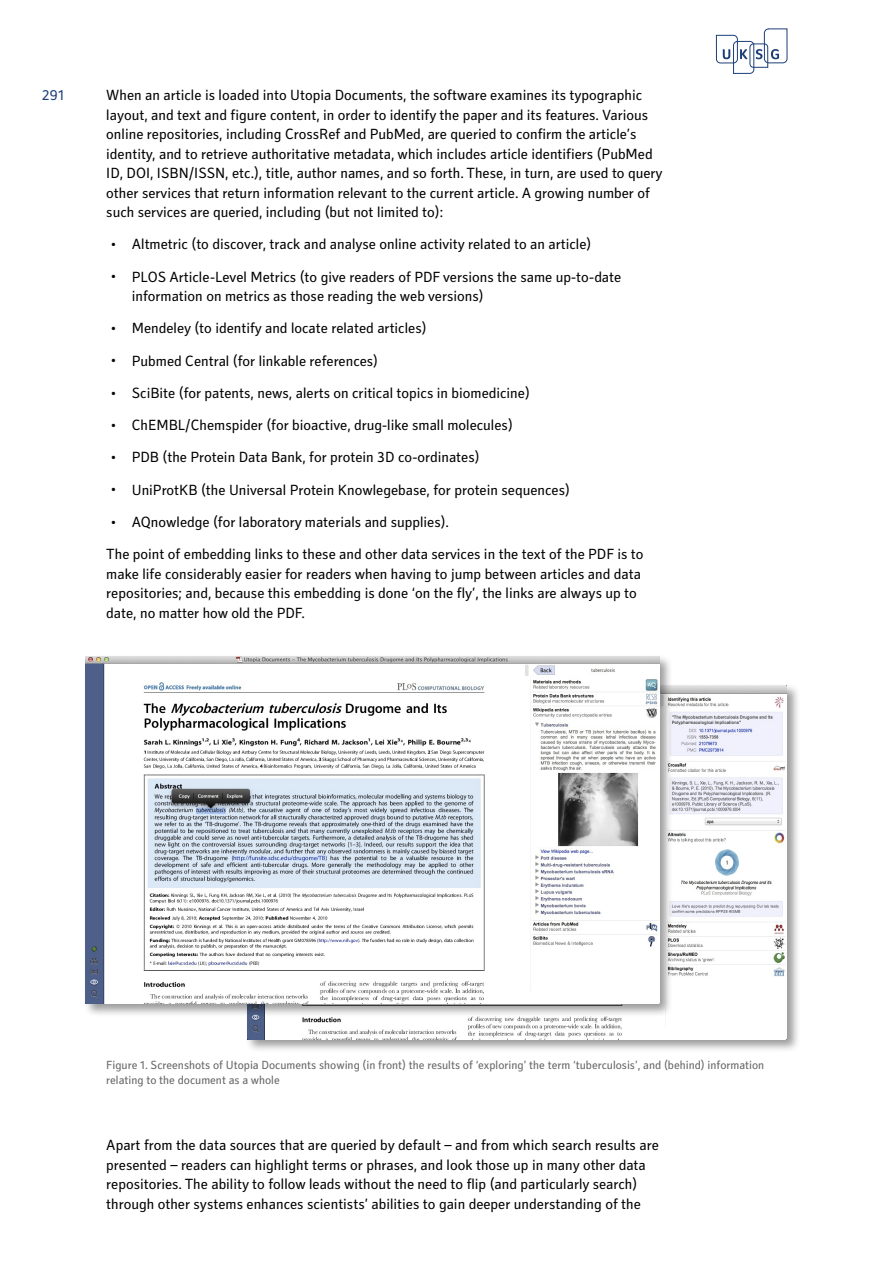
<style>
.page{position:relative;width:893px;height:1263px;background:#fff}
.page>*{position:absolute;margin:0;border:0;box-sizing:border-box;transform-origin:0 0}
.t1{font:15px/19.5px "Secca Std";color:#000}
.t2{font:15px "Secca Std";color:#1d3e79}
.t3{font:12px/14.4px "Secca Std";color:#636362}
.s1{font-size:27px}
</style>
<div class="page">
<svg style="left:716px;top:28px;width:71px;height:46px"></svg>
<div style="left:245px;top:683px;width:556px;height:370px;background:#000;opacity:.4"></div>
<img style="left:247px;top:685px;width:540px;height:354px">
<div style="left:83px;top:654px;width:591px;height:364px;background:#000;opacity:.4"></div>
<img style="left:85px;top:656px;width:574px;height:348px">
<p class="t2" style="left:42px;top:87px;width:24px">291</p>
<p class="t1" style="left:106px;top:86px;width:558px">When an article is loaded into Utopia Documents, the software examines its typographic layout, and text and figure content, in order to identify the paper and its features. Various online repositories, including CrossRef and PubMed, are queried to confirm the article’s identity, and to retrieve authoritative metadata, which includes article identifiers (PubMed ID, DOI, ISBN/ISSN, etc.), title, author names, and so forth. These, in turn, are used to query other services that return information relevant to the current article. A growing number of such services are queried, including (but not limited to):</p>
<p class="t1" style="left:111px;top:229px;width:512px;line-height:32.2px"><span class="s1">·</span> Altmetric (to discover, track and analyse online activity related to an article)<br><span class="s1">·</span> PLOS Article-Level Metrics (to give readers of PDF versions the same up-to-date</p>
<p class="t1" style="left:106px;top:280px;width:539px;line-height:32.2px;text-indent:26px">information on metrics as those reading the web versions)<br><span class="s1">·</span> Mendeley (to identify and locate related articles)<br><span class="s1">·</span> Pubmed Central (for linkable references)<br><span class="s1">·</span> SciBite (for patents, news, alerts on critical topics in biomedicine)<br><span class="s1">·</span> ChEMBL/Chemspider (for bioactive, drug-like small molecules)<br><span class="s1">·</span> PDB (the Protein Data Bank, for protein 3D co-ordinates)<br><span class="s1">·</span> UniProtKB (the Universal Protein Knowlegebase, for protein sequences)<br><span class="s1">·</span> AQnowledge (for laboratory materials and supplies).<br>The point of embedding links to these and other data services in the text of the PDF is to</p>
<p class="t1" style="left:106px;top:564px;width:536px">make life considerably easier for readers when having to jump between articles and data repositories; and, because this embedding is done ‘on the fly’, the links are always up to date, no matter how old the PDF.</p>
<p class="t3" style="left:106px;top:1058px;width:660px">Figure 1. Screenshots of Utopia Documents showing (in front) the results of ‘exploring’ the term ‘tuberculosis’, and (behind) information relating to the document as a whole</p>
<p class="t1" style="left:106px;top:1136px;width:554px">Apart from the data sources that are queried by default – and from which search results are presented – readers can highlight terms or phrases, and look those up in many other data repositories. The ability to follow leads without the need to flip (and particularly search) through other systems enhances scientists’ abilities to gain deeper understanding of the</p>
</div>
